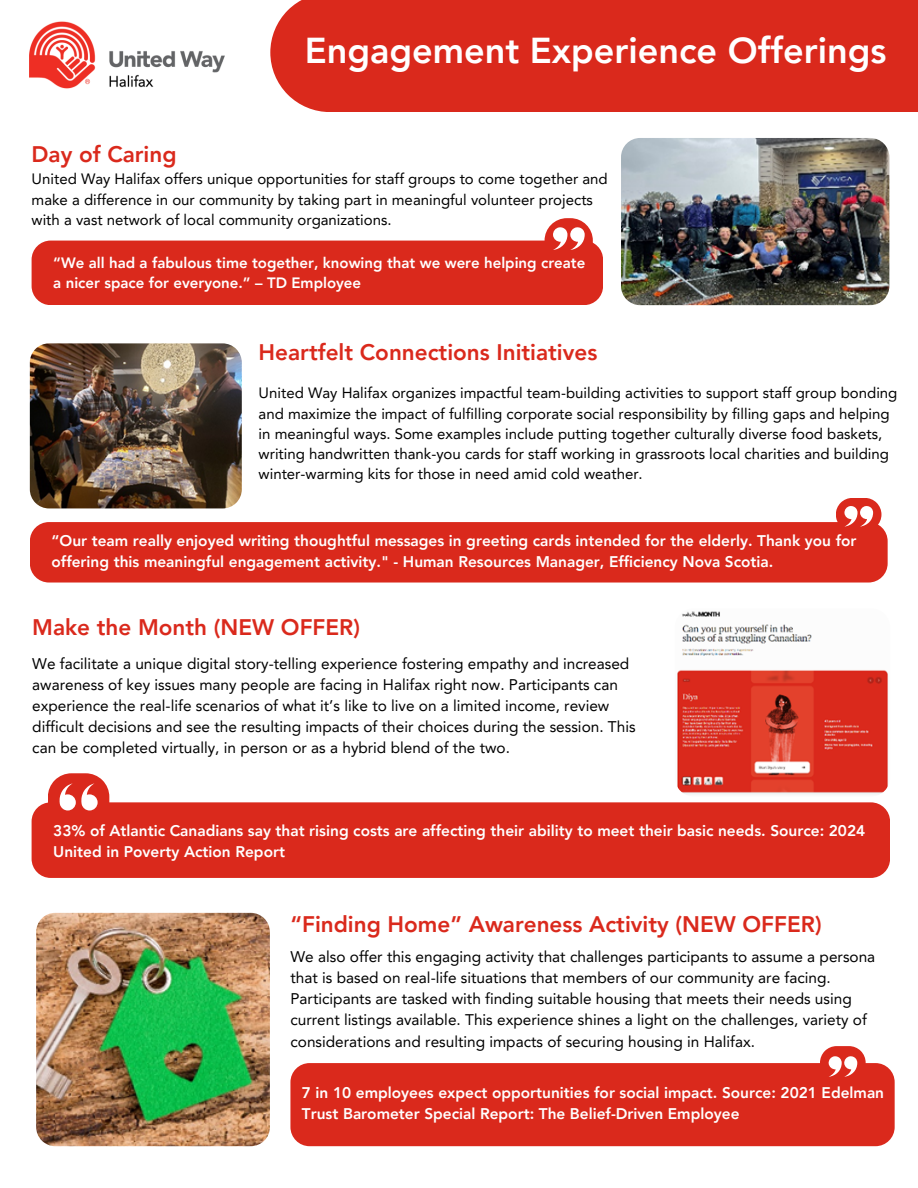
<style>
.page{position:relative;width:918px;height:1188px;background:#fff}
.page>*{position:absolute;margin:0;border:0;box-sizing:border-box;transform-origin:0 0}
.t1{font:800 36px "Avenir LT Pro";color:#fff}
.t2{font:800 22.5px "Avenir LT Pro";color:#da291c}
.t3{font:15.45px/21.1px "Avenir LT Pro";color:#000}
.t4{font:800 15.45px/21.1px "Avenir LT Pro";color:#fff}
.t5{font:15px/20.2px "Avenir LT Pro";color:#000}
.t6{font:800 15px/20.2px "Avenir LT Pro";color:#fff}
</style>
<div class="page">
<div style="left:270px;top:0;width:648px;height:112px;background:#da291c"></div>
<img style="left:30px;top:21px;width:194px;height:68px">
<div style="left:545px;top:218px;width:48px;height:45px;background:#da291c;border-radius:22px"></div>
<div style="left:32px;top:241px;width:571px;height:64px;background:#da291c;border-radius:19px"></div>
<div style="left:30px;top:522px;width:858px;height:61px;background:#da291c;border-radius:19px"></div>
<svg style="left:836px;top:498px;width:45px;height:29px"></svg>
<img style="left:30px;top:343px;width:212px;height:165px">
<img style="left:621px;top:138px;width:268px;height:167px;border-radius:19px">
<svg style="left:553px;top:227px;width:31px;height:23px"></svg>
<img style="left:675px;top:608px;width:215px;height:189px;border-radius:19px">
<div style="left:32px;top:802px;width:858px;height:76px;background:#da291c;border-radius:19px"></div>
<svg style="left:48px;top:773px;width:61px;height:38px"></svg>
<div style="left:290px;top:1063px;width:605px;height:83px;background:#da291c;border-radius:19px"></div>
<svg style="left:820px;top:1046px;width:46px;height:31px"></svg>
<img style="left:36px;top:913px;width:234px;height:233px;border-radius:19px">
<p class="t2" style="left:32px;top:145px;width:146px">Day of Caring</p>
<h3 class="t1" style="left:305px;top:36px;width:583px">Engagement Experience Offerings</h3>
<h2 class="t5" style="left:32px;top:170px;width:578px">United Way Halifax offers unique opportunities for staff groups to come together and make a difference in our community by taking part in meaningful volunteer projects with a vast network of local community organizations.</h2>
<p class="t6" style="left:53px;top:254px;width:533px">“We all had a fabulous time together, knowing that we were helping create a nicer space for everyone.” – TD Employee</p>
<p class="t2" style="left:259px;top:343px;width:340px">Heartfelt Connections Initiatives</p>
<h1 class="t5" style="left:259px;top:384px;width:640px">United Way Halifax organizes impactful team-building activities to support staff group bonding and maximize the impact of fulfilling corporate social responsibility by filling gaps and helping in meaningful ways. Some examples include putting together culturally diverse food baskets, writing handwritten thank-you cards for staff working in grassroots local charities and building winter-warming kits for those in need amid cold weather.</h1>
<h2 class="t4" style="left:52px;top:531px;width:806px">“Our team really enjoyed writing thoughtful messages in greeting cards intended for the elderly. Thank you for offering this meaningful engagement activity." - Human Resources Manager, Efficiency Nova Scotia.</h2>
<p class="t2" style="left:32px;top:618px;width:329px">Make the Month (NEW OFFER)</p>
<p class="t3" style="left:32px;top:654px;width:605px">We facilitate a unique digital story-telling experience fostering empathy and increased awareness of key issues many people are facing in Halifax right now. Participants can experience the real-life scenarios of what it’s like to live on a limited income, review difficult decisions and see the resulting impacts of their choices during the session. This can be completed virtually, in person or as a hybrid blend of the two.</p>
<h3 class="t4" style="left:53px;top:821px;width:814px">33% of Atlantic Canadians say that rising costs are affecting their ability to meet their basic needs. Source: 2024<br>United in Poverty Action Report</h3>
<p class="t2" style="left:290px;top:915px;width:533px">“Finding Home” Awareness Activity (NEW OFFER)</p>
<p class="t3" style="left:290px;top:947px;width:586px">We also offer this engaging activity that challenges participants to assume a persona that is based on real-life situations that members of our community are facing.<br>Participants are tasked with finding suitable housing that meets their needs using current listings available. This experience shines a light on the challenges, variety of considerations and resulting impacts of securing housing in Halifax.</p>
<h3 class="t4" style="left:302px;top:1083px;width:584px">7 in 10 employees expect opportunities for social impact. Source: 2021 Edelman<br>Trust Barometer Special Report: The Belief-Driven Employee</h3>
</div>
